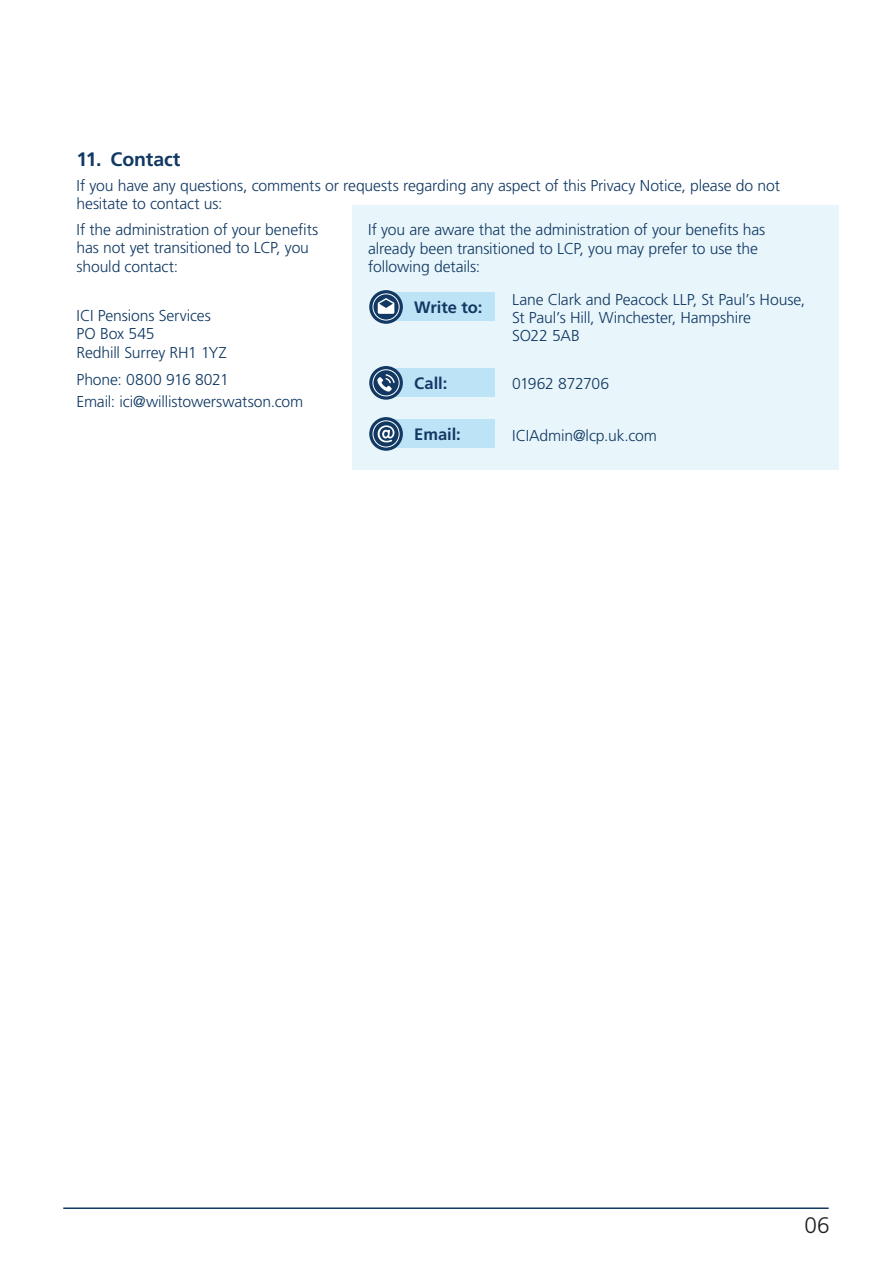
<style>
.page{position:relative;width:893px;height:1263px;background:#fff}
.page>*{position:absolute;margin:0;border:0;box-sizing:border-box;transform-origin:0 0}
.Body{font:300 22.5px "Frutiger LT Std";color:#231f20}
.t1{font:700 19.5px "Frutiger LT Std";letter-spacing:-.005em;color:#113963}
.t2{font:700 16.5px "Frutiger LT Std";letter-spacing:-.005em;color:#113963}
.t3{font:300 15.75px/18.8px "Frutiger LT Std";letter-spacing:-.01em;color:#113963}
</style>
<div class="page">
<div style="left:353px;top:205px;width:486px;height:265px;background:#e8f5fb"></div>
<div style="left:387px;top:369px;width:108px;height:28px;background:#bde3f7"></div>
<svg style="left:369px;top:366px;width:34px;height:34px"></svg>
<div style="left:373px;top:369px;width:27px;height:27px;border:1px solid #fff;border-radius:50%"></div>
<svg style="left:377px;top:374px;width:18px;height:18px"></svg>
<div style="left:387px;top:420px;width:108px;height:28px;background:#bde3f7"></div>
<svg style="left:369px;top:417px;width:34px;height:34px"></svg>
<div style="left:373px;top:420px;width:27px;height:27px;border:1px solid #fff;border-radius:50%"></div>
<svg style="left:378px;top:425px;width:16px;height:17px"></svg>
<div style="left:387px;top:293px;width:108px;height:28px;background:#bde3f7"></div>
<svg style="left:369px;top:290px;width:34px;height:34px"></svg>
<div style="left:373px;top:293px;width:27px;height:27px;border:1px solid #fff;border-radius:50%"></div>
<svg style="left:378px;top:298px;width:16px;height:16px"></svg>
<hr style="left:63px;top:1207px;width:766px;height:2px;background:#113963">
<p class="t1" style="left:77px;top:147px;width:105px">11. Contact</p>
<p class="t3" style="left:77px;top:176px;width:705px">If you have any questions, comments or requests regarding any aspect of this Privacy Notice, please do not hesitate to contact us:</p>
<p class="t3" style="left:77px;top:220px;width:243px">If the administration of your benefits has not yet transitioned to LCP, you should contact:</p>
<p class="t3" style="left:77px;top:306px;width:152px">ICI Pensions Services<br>PO Box 545<br>Redhill Surrey RH1 1YZ</p>
<p class="t3" style="left:77px;top:369px;width:228px;line-height:21.6px">Phone: 0800 916 8021<br>Email: ici@willistowerswatson.com</p>
<p class="t3" style="left:368px;top:220px;width:398px">If you are aware that the administration of your benefits has already been transitioned to LCP, you may prefer to use the following details:</p>
<p class="t3" style="left:512px;top:291px;width:295px;line-height:18px">Lane Clark and Peacock LLP, St Paul’s House,<br>St Paul’s Hill, Winchester, Hampshire<br>SO22 5AB</p>
<p class="t2" style="left:414px;top:298px;width:70px">Write to:</p>
<p class="t2" style="left:414px;top:374px;width:35px">Call:</p>
<p class="t2" style="left:414px;top:425px;width:48px">Email:</p>
<p class="t3" style="left:512px;top:374px;width:99px">01962 872706</p>
<p class="t3" style="left:512px;top:426px;width:146px">ICIAdmin@lcp.uk.com</p>
<p class="Body" style="left:804px;top:1213px;width:27px">06</p>
</div>
